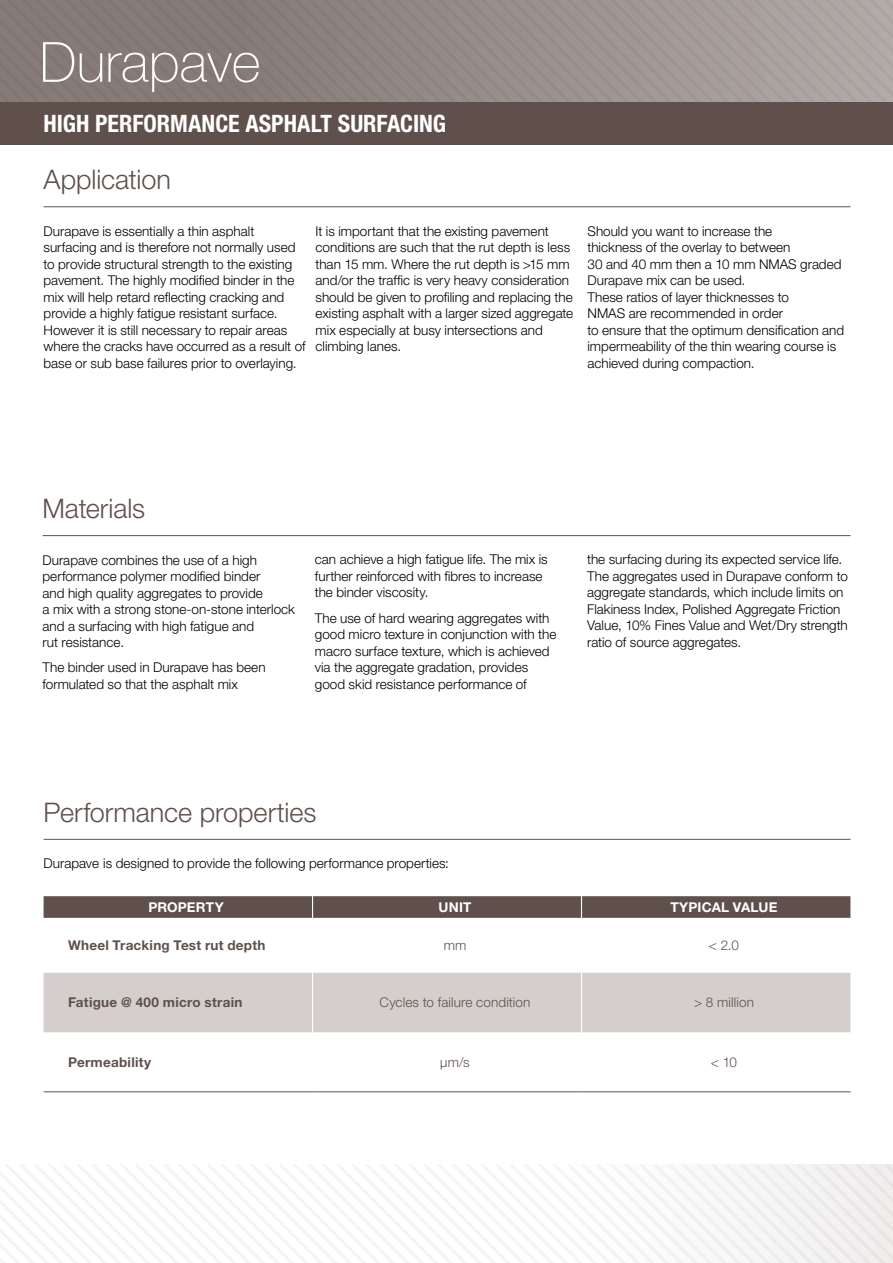
<style>
.page{position:relative;width:893px;height:1263px;background:#fff}
.page>*{position:absolute;margin:0;border:0;box-sizing:border-box;transform-origin:0 0}
.t1{font:100 55.5px "Helvetica Neue LT Std";color:#fff}
.t2{font:300 27px "Helvetica Neue LT Std";letter-spacing:-.005em;color:#5f504b}
.t3{font:700 condensed 24px "Helvetica Neue LT Std";color:#fff}
.t4{font:300 13.5px/16.5px "Helvetica Neue LT Std";color:#000}
.t5{font:700 13.5px "Helvetica Neue LT Std";letter-spacing:.02em;color:#5f504b}
.t6{font:300 13.5px "Helvetica Neue LT Std";letter-spacing:.01em;color:#5f504b}
.t7{font:700 13.5px "Helvetica Neue LT Std";letter-spacing:.015em;color:#fff}
</style>
<div class="page">
<svg style="left:0;top:1164px;width:893px;height:99px"></svg>
<svg style="left:0;top:0;width:893px;height:102px;background:#948a87"></svg>
<div style="left:44px;top:973px;width:806px;height:59px;background:#d4cfcc"></div>
<svg style="left:44px;top:896px;width:806px;height:22px;background:#61534e"></svg>
<hr style="left:312px;top:973px;width:1px;height:59px;background:#fff">
<hr style="left:581px;top:973px;width:1px;height:59px;background:#fff">
<hr style="left:44px;top:1091px;width:269px;height:1px;background:#5f504b">
<hr style="left:313px;top:1091px;width:268px;height:1px;background:#5f504b">
<hr style="left:581px;top:1091px;width:269px;height:1px;background:#5f504b">
<hr style="left:44px;top:206px;width:806px;height:1px;background:#5f504b">
<hr style="left:44px;top:839px;width:806px;height:1px;background:#5f504b">
<hr style="left:43px;top:535px;width:807px;height:1px;background:#5f504b">
<div style="left:0;top:102px;width:893px;height:42px;background:#5f504b"></div>
<h1 class="t1" style="left:40px;top:30px;width:223px">Durapave</h1>
<h3 class="t3" style="left:44px;top:108px;width:404px">HIGH PERFORMANCE ASPHALT SURFACING</h3>
<h2 class="t2" style="left:44px;top:163px;width:129px">Application</h2>
<p class="t4" style="left:44px;top:222px;width:263px">Durapave is essentially a thin asphalt surfacing and is therefore not normally used to provide structural strength to the existing pavement. The highly modified binder in the mix will help retard reflecting cracking and provide a highly fatigue resistant surface.<br>However it is still necessary to repair areas where the cracks have occurred as a result of base or sub base failures prior to overlaying.</p>
<p class="t4" style="left:316px;top:222px;width:259px">It is important that the existing pavement conditions are such that the rut depth is less than 15 mm. Where the rut depth is &gt;15 mm and/or the traffic is very heavy consideration should be given to profiling and replacing the existing asphalt with a larger sized aggregate mix especially at busy intersections and climbing lanes.</p>
<p class="t4" style="left:587px;top:222px;width:258px">Should you want to increase the<br>thickness of the overlay to between<br>30 and 40 mm then a 10 mm NMAS graded Durapave mix can be used.<br>These ratios of layer thicknesses to<br>NMAS are recommended in order<br>to ensure that the optimum densification and impermeability of the thin wearing course is achieved during compaction.</p>
<h2 class="t2" style="left:43px;top:492px;width:104px">Materials</h2>
<p class="t4" style="left:43px;top:551px;width:254px">Durapave combines the use of a high performance polymer modified binder<br>and high quality aggregates to provide<br>a mix with a strong stone-on-stone interlock and a surfacing with high fatigue and<br>rut resistance.</p>
<p class="t4" style="left:43px;top:659px;width:225px">The binder used in Durapave has been formulated so that the asphalt mix</p>
<p class="t4" style="left:315px;top:551px;width:234px">can achieve a high fatigue life. The mix is further reinforced with fibres to increase the binder viscosity.</p>
<p class="t4" style="left:315px;top:609px;width:243px">The use of hard wearing aggregates with good micro texture in conjunction with the macro surface texture, which is achieved via the aggregate gradation, provides good skid resistance performance of</p>
<p class="t4" style="left:587px;top:551px;width:262px">the surfacing during its expected service life.<br>The aggregates used in Durapave conform to aggregate standards, which include limits on Flakiness Index, Polished Aggregate Friction Value, 10% Fines Value and Wet/Dry strength ratio of source aggregates.</p>
<h2 class="t2" style="left:44px;top:796px;width:274px">Performance properties</h2>
<p class="t4" style="left:44px;top:855px;width:407px">Durapave is designed to provide the following performance properties:</p>
<p class="t7" style="left:148px;top:899px;width:77px">PROPERTY</p>
<p class="t7" style="left:439px;top:899px;width:34px">UNIT</p>
<p class="t7" style="left:670px;top:899px;width:109px">TYPICAL VALUE</p>
<p class="t5" style="left:68px;top:937px;width:199px">Wheel Tracking Test rut depth</p>
<p class="t6" style="left:444px;top:937px;width:24px">mm</p>
<p class="t6" style="left:709px;top:937px;width:32px">&lt; 2.0</p>
<p class="t5" style="left:68px;top:994px;width:176px">Fatigue @ 400 micro strain</p>
<p class="t6" style="left:380px;top:994px;width:152px">Cycles to failure condition</p>
<p class="t6" style="left:694px;top:994px;width:61px">&gt; 8 million</p>
<p class="t5" style="left:68px;top:1054px;width:85px">Permeability</p>
<p class="t6" style="left:440px;top:1054px;width:31px">µm/s</p>
<p class="t6" style="left:711px;top:1054px;width:28px">&lt; 10</p>
</div>
